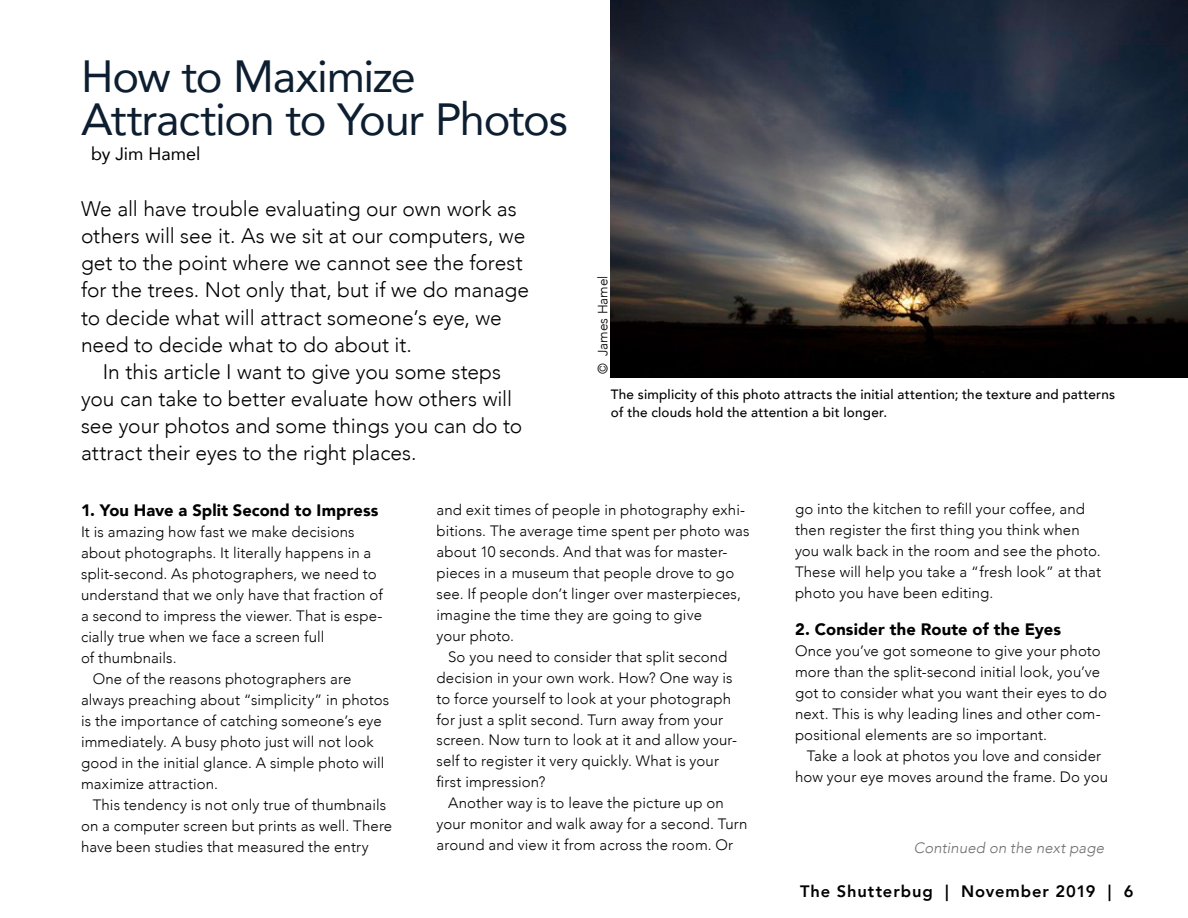
<style>
.page{position:relative;width:1188px;height:918px;background:#fff}
.page>*{position:absolute;margin:0;border:0;box-sizing:border-box;transform-origin:0 0}
.t1{font:45px/42.8px "Avenir";letter-spacing:-.03em;color:#0c1e30}
.t2{font:300 21px/27px "Avenir";color:#000}
.t3{font:18px "Avenir";letter-spacing:-.005em;color:#000}
.t4{font:900 16.5px "Avenir";letter-spacing:.005em;color:#000}
.t5{font:800 16.5px "Avenir";letter-spacing:.055em;color:#000}
.t6{font:300 15px/21px "Avenir";letter-spacing:.01em;color:#000}
.t7{font:italic 300 15px "Avenir";letter-spacing:.005em;color:#6d6e71}
.t8{font:500 13.5px/18px "Avenir";letter-spacing:.015em;color:#000}
.t9{font:300 13.5px "Avenir";color:#000}
</style>
<div class="page">
<img style="left:611px;top:0;width:577px;height:378px">
<h1 class="t1" style="left:81px;top:54px;width:488px">How to Maximize<br>Attraction to Your Photos</h1>
<p class="t3" style="left:91px;top:139px;width:111px">by Jim Hamel</p>
<p class="t2" style="left:81px;top:196px;width:450px">We all have trouble evaluating our own work as others will see it. As we sit at our computers, we get to the point where we cannot see the forest for the trees. Not only that, but if we do manage to decide what will attract someone’s eye, we need to decide what to do about it.</p>
<h2 class="t2" style="left:81px;top:358px;width:443px;text-indent:22px">In this article I want to give you some steps you can take to better evaluate how others will see your photos and some things you can do to attract their eyes to the right places.</h2>
<p class="t6" style="left:436px;top:499px;width:315px">and exit times of people in photography exhi&shy;bitions. The average time spent per photo was about 10 seconds. And that was for master&shy;pieces in a museum that people drove to go see. If people don’t linger over masterpieces, imagine the time they are going to give<br>your photo.</p>
<p class="t6" style="left:436px;top:646px;width:302px;text-indent:12px">So you need to consider that split second decision in your own work. How? One way is to force yourself to look at your photograph for just a split second. Turn away from your screen. Now turn to look at it and allow your&shy;self to register it very quickly. What is your first impression?</p>
<p class="t6" style="left:436px;top:793px;width:313px;text-indent:12px">Another way is to leave the picture up on your monitor and walk away for a second. Turn around and view it from across the room. Or</p>
<p class="t9" style="left:595px;top:374px;width:100px;rotate:-90deg">© James Hamel</p>
<p class="t8" style="left:611px;top:385px;width:506px">The simplicity of this photo attracts the initial attention; the texture and patterns of the clouds hold the attention a bit longer.</p>
<p class="t6" style="left:795px;top:499px;width:308px">go into the kitchen to refill your coffee, and then register the first thing you think when you walk back in the room and see the photo.<br>These will help you take a “fresh look” at that photo you have been editing.</p>
<p class="t4" style="left:795px;top:615px;width:268px">2. Consider the Route of the Eyes</p>
<p class="t6" style="left:795px;top:640px;width:313px">Once you’ve got someone to give your photo more than the split-second initial look, you’ve got to consider what you want their eyes to do next. This is why leading lines and other com&shy;positional elements are so important.</p>
<p class="t6" style="left:795px;top:745px;width:315px;text-align:center">Take a look at photos you love and consider how your eye moves around the frame. Do you</p>
<p class="t4" style="left:81px;top:496px;width:299px">1. You Have a Split Second to Impress</p>
<p class="t6" style="left:81px;top:521px;width:275px">It is amazing how fast we make decisions</p>
<p class="t6" style="left:81px;top:542px;width:292px">about photographs. It literally happens in a</p>
<p class="t6" style="left:81px;top:563px;width:297px">split-second. As photographers, we need to</p>
<p class="t6" style="left:81px;top:584px;width:303px">understand that we only have that fraction of</p>
<p class="t6" style="left:81px;top:605px;width:303px">a second to impress the viewer. That is espe-</p>
<p class="t6" style="left:81px;top:626px;width:245px">cially true when we face a screen full</p>
<p class="t6" style="left:81px;top:647px;width:97px">of thumbnails.</p>
<p class="t6" style="left:93px;top:668px;width:260px">One of the reasons photographers are</p>
<p class="t6" style="left:81px;top:689px;width:310px">always preaching about “simplicity” in photos</p>
<p class="t6" style="left:81px;top:710px;width:302px">is the importance of catching someone’s eye</p>
<p class="t6" style="left:81px;top:731px;width:294px">immediately. A busy photo just will not look</p>
<p class="t6" style="left:81px;top:752px;width:305px">good in the initial glance. A simple photo will</p>
<p class="t6" style="left:81px;top:773px;width:139px">maximize attraction.</p>
<p class="t6" style="left:93px;top:794px;width:295px">This tendency is not only true of thumbnails</p>
<p class="t6" style="left:81px;top:815px;width:313px">on a computer screen but prints as well. There</p>
<p class="t6" style="left:81px;top:836px;width:289px">have been studies that measured the entry</p>
<p class="t7" style="left:914px;top:839px;width:192px">Continued on the next page</p>
<p class="t5" style="left:800px;top:879px;width:335px">The Shutterbug | November 2019 | 6</p>
</div>
